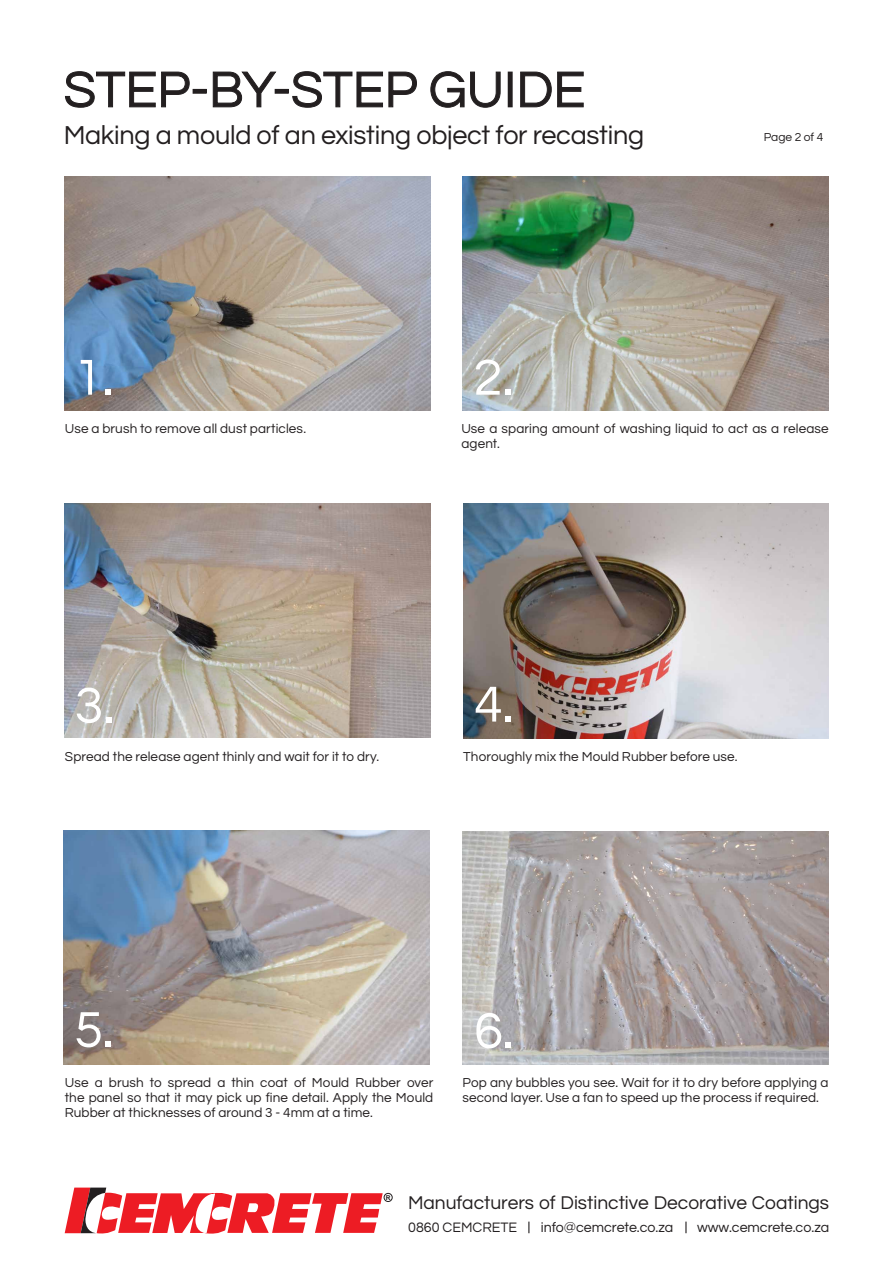
<style>
.page{position:relative;width:893px;height:1263px;background:#fff}
.page>*{position:absolute;margin:0;border:0;box-sizing:border-box;transform-origin:0 0}
.t1{font:52.5px "Questrial";color:#231f20}
.t2{font:52.5px "Questrial";color:#fff}
.t3{font:27px "Questrial";letter-spacing:-.01em;color:#231f20}
.t4{font:19.2px "Questrial";color:#231f20}
.t5{font:14.25px "Questrial";color:#231f20}
.t6{font:13.5px/15px "Questrial";letter-spacing:.01em;color:#231f20}
.t7{font:12px "Questrial";letter-spacing:-.005em;color:#231f20}
.t8{font:700 6.6px "Arial";color:#231f20}
</style>
<div class="page">
<svg style="left:65px;top:71px;width:125px;height:37px"></svg>
<div style="left:193px;top:89px;width:14px;height:5px;border:1px solid #231f20"></div>
<svg style="left:212px;top:71px;width:65px;height:37px"></svg>
<div style="left:275px;top:89px;width:14px;height:5px;border:1px solid #231f20"></div>
<svg style="left:292px;top:71px;width:125px;height:37px"></svg>
<svg style="left:430px;top:71px;width:71px;height:37px"></svg>
<div style="left:508px;top:72px;width:4px;height:35px;border:1px solid #231f20"></div>
<svg style="left:520px;top:71px;width:64px;height:37px"></svg>
<img style="left:463px;top:176px;width:366px;height:235px">
<img style="left:65px;top:176px;width:366px;height:235px">
<img style="left:65px;top:504px;width:366px;height:234px">
<img style="left:463px;top:504px;width:366px;height:234px">
<img style="left:64px;top:830px;width:366px;height:235px">
<img style="left:463px;top:831px;width:366px;height:234px">
<svg style="left:65px;top:1187px;width:318px;height:47px"></svg>
<div style="left:384px;top:1193px;width:9px;height:9px;border:1px solid #231f20;border-radius:50%"></div>
<svg style="left:528px;top:1221px;width:1px;height:12px"></svg>
<svg style="left:685px;top:1221px;width:1px;height:12px"></svg>
<h1 class="t1" style="left:64px;top:64px;width:523px">STEP-BY-STEP GUIDE</h1>
<h2 class="t3" style="left:64px;top:122px;width:582px">Making a mould of an existing object for recasting</h2>
<p class="t7" style="left:764px;top:131px;width:61px">Page 2 of 4</p>
<h1 class="t2" style="left:74px;top:352px;width:41px">1.</h1>
<h1 class="t2" style="left:474px;top:352px;width:41px">2.</h1>
<p class="t6" style="left:461px;top:421px;width:369px">Use a sparing amount of washing liquid to act as a release agent.</p>
<p class="t6" style="left:65px;top:421px;width:243px">Use a brush to remove all dust particles.</p>
<h1 class="t2" style="left:75px;top:680px;width:41px">3.</h1>
<h1 class="t2" style="left:474px;top:678px;width:41px">4.</h1>
<p class="t6" style="left:65px;top:749px;width:316px">Spread the release agent thinly and wait for it to dry.</p>
<p class="t6" style="left:463px;top:749px;width:276px">Thoroughly mix the Mould Rubber before use.</p>
<h1 class="t2" style="left:74px;top:1004px;width:41px">5.</h1>
<h1 class="t2" style="left:474px;top:1005px;width:41px">6.</h1>
<p class="t6" style="left:462px;top:1076px;width:368px">Pop any bubbles you see. Wait for it to dry before applying a second layer. Use a fan to speed up the process if required.</p>
<p class="t6" style="left:65px;top:1076px;width:370px;text-align:justify">Use a brush to spread a thin coat of Mould Rubber over the panel so that it may pick up fine detail. Apply the Mould Rubber at thicknesses of around 3 - 4mm at a time.</p>
<p class="t8" style="left:386px;top:1193px;width:6px">R</p>
<h3 class="t4" style="left:408px;top:1193px;width:422px">Manufacturers of Distinctive Decorative Coatings</h3>
<p class="t5" style="left:408px;top:1221px;width:111px">0860 CEMCRETE</p>
<p class="t5" style="left:541px;top:1221px;width:134px">info@cemcrete.co.za</p>
<p class="t5" style="left:697px;top:1221px;width:134px">www.cemcrete.co.za</p>
</div>
